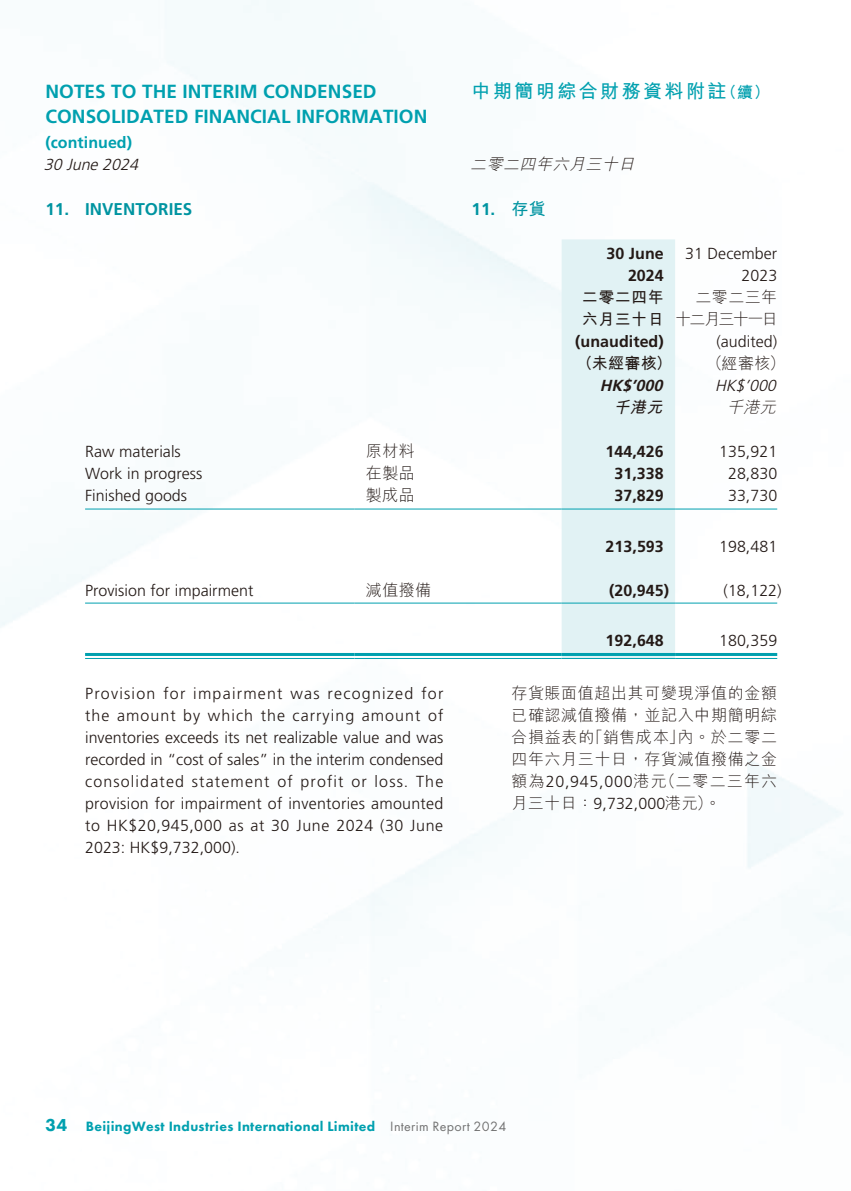
<style>
.page{position:relative;width:851px;height:1191px;background:#fff}
.page>*{position:absolute;margin:0;border:0;box-sizing:border-box;transform-origin:0 0}
.t1{font:700 19px/25px "Frutiger LT Pro";letter-spacing:.005em;color:#00a0af}
.t2{font:700 19px "M Hei HK";letter-spacing:.13em;color:#00a0af}
.t3{font:700 17px "Frutiger LT Pro";letter-spacing:.005em;color:#0094a1}
.t4{font:300 16px/22px "Frutiger LT Pro";letter-spacing:.005em;color:#231916;text-align:right}
.t5{font:300 16px/22px "M Hei HK";letter-spacing:.04em;color:#231916;text-align:justify}
.t6{font:700 16px/22px "Frutiger LT Pro";letter-spacing:.005em;color:#231916;text-align:right}
.t7{font:italic 300 16px "Frutiger LT Pro";color:#231916}
.t8{font:700 16px/22px "M Hei HK";letter-spacing:.03em;color:#231916}
.t9{font:italic 300 16px "M Hei HK";color:#231916}
.t10{font:300 16px/22px "M Hei HK";letter-spacing:-.095em;color:#231916;text-align:right}
.t11{font:700 16px "Frutiger LT Pro";letter-spacing:.005em;color:#00a0af}
.t12{font:italic 700 16px "Frutiger LT Pro";color:#231916}
.t13{font:italic 700 16px "M Hei HK";color:#231916}
.t14{font:800 14px "Futura PT";letter-spacing:.025em;color:#00a0af}
.s1{font-size:16px}
.s2{font-family:"M Hei HK"}
.s3{font-family:"Frutiger LT Pro"}
.s4{font-size:18px}
.s5{font-weight:400;color:#727272}
</style>
<div class="page">
<img style="left:0;top:0;width:850px;height:1006px">
<div style="left:561px;top:239px;width:114px;height:419px;background:#e1f2f4"></div>
<hr style="left:85px;top:508px;width:269px;height:1px;background:#00a0af">
<hr style="left:354px;top:508px;width:207px;height:1px;background:#00a0af">
<hr style="left:561px;top:508px;width:114px;height:1px;background:#00a0af">
<hr style="left:675px;top:508px;width:102px;height:1px;background:#00a0af">
<hr style="left:85px;top:602px;width:269px;height:1px;background:#00a0af">
<hr style="left:354px;top:602px;width:207px;height:1px;background:#00a0af">
<hr style="left:561px;top:602px;width:114px;height:1px;background:#00a0af">
<hr style="left:675px;top:602px;width:102px;height:1px;background:#00a0af">
<hr style="left:85px;top:653px;width:269px;height:3px;background:#00a0af">
<hr style="left:85px;top:658px;width:269px;height:1px;background:#00a0af">
<hr style="left:354px;top:653px;width:207px;height:3px;background:#00a0af">
<hr style="left:354px;top:658px;width:207px;height:1px;background:#00a0af">
<hr style="left:561px;top:653px;width:114px;height:3px;background:#00a0af">
<hr style="left:561px;top:658px;width:114px;height:1px;background:#00a0af">
<hr style="left:675px;top:653px;width:102px;height:3px;background:#00a0af">
<hr style="left:675px;top:658px;width:102px;height:1px;background:#00a0af">
<p class="t1" style="left:45px;top:79px;width:383px">NOTES TO THE INTERIM CONDENSED<br>CONSOLIDATED FINANCIAL INFORMATION</p>
<p class="t11" style="left:45px;top:133px;width:88px">(continued)</p>
<p class="t7" style="left:44px;top:155px;width:100px">30 June 2024</p>
<p class="t3" style="left:45px;top:199px;width:148px">11. INVENTORIES</p>
<p class="t2" style="left:471px;top:78px;width:299px">中期簡明綜合財務資料附註<span class="s1">（續）</span></p>
<p class="t9" style="left:470px;top:153px;width:170px">二零二四年六月三十日</p>
<p class="t3" style="left:471px;top:199px;width:76px">11. <span class="s2">存貨</span></p>
<p class="t6" style="left:606px;top:243px;width:59px">30 June<br>2024</p>
<p class="t4" style="left:685px;top:243px;width:94px">31 December<br>2023</p>
<p class="t8" style="left:582px;top:285px;width:83px">二零二四年六月三十日</p>
<p class="t10" style="left:675px;top:286px;width:104px">二零二三年<br>十二月三十一日</p>
<p class="t6" style="left:575px;top:331px;width:90px">(unaudited)</p>
<p class="t4" style="left:716px;top:331px;width:62px">(audited)</p>
<p class="t8" style="left:576px;top:351px;width:97px">（未經審核）</p>
<p class="t5" style="left:706px;top:352px;width:80px">（經審核）</p>
<p class="t12" style="left:599px;top:376px;width:68px">HK$’000</p>
<p class="t7" style="left:715px;top:376px;width:67px">HK$’000</p>
<p class="t13" style="left:613px;top:396px;width:55px">千港元</p>
<p class="t9" style="left:726px;top:396px;width:55px">千港元</p>
<p class="t4" style="left:85px;top:441px;width:97px">Raw materials</p>
<p class="t5" style="left:366px;top:440px;width:50px">原材料</p>
<p class="t6" style="left:605px;top:441px;width:60px">144,426</p>
<p class="t4" style="left:719px;top:441px;width:60px">135,921</p>
<p class="t4" style="left:85px;top:463px;width:119px">Work in progress</p>
<p class="t5" style="left:366px;top:462px;width:50px">在製品</p>
<p class="t6" style="left:614px;top:463px;width:51px">31,338</p>
<p class="t4" style="left:728px;top:463px;width:51px">28,830</p>
<p class="t4" style="left:85px;top:485px;width:103px">Finished goods</p>
<p class="t5" style="left:366px;top:484px;width:50px">製成品</p>
<p class="t6" style="left:614px;top:485px;width:51px">37,829</p>
<p class="t4" style="left:728px;top:485px;width:51px">33,730</p>
<p class="t6" style="left:605px;top:535px;width:60px">213,593</p>
<p class="t4" style="left:719px;top:535px;width:60px">198,481</p>
<p class="t4" style="left:85px;top:579px;width:170px">Provision for impairment</p>
<p class="t5" style="left:366px;top:578px;width:67px">減值撥備</p>
<p class="t6" style="left:609px;top:579px;width:61px">(20,945)</p>
<p class="t4" style="left:723px;top:579px;width:60px">(18,122)</p>
<p class="t6" style="left:605px;top:629px;width:60px">192,648</p>
<p class="t4" style="left:719px;top:629px;width:60px">180,359</p>
<p class="t4" style="left:85px;top:682px;width:360px;text-align:justify">Provision for impairment was recognized for the amount by which the carrying amount of inventories exceeds its net realizable value and was recorded in “cost of sales” in the interim condensed consolidated statement of profit or loss. The provision for impairment of inventories amounted to HK$20,945,000 as at 30 June 2024 (30 June 2023: HK$9,732,000).</p>
<p class="t5" style="left:511px;top:681px;width:267px">存貨賬面值超出其可變現淨值的金額已確認減值撥備，並記入中期簡明綜合損益表的「銷售成本」內。於二零二四年六月三十日，存貨減值撥備之金額為<span class="s3">20,945,000</span>港元（二零二三年六月三十日：<span class="s3">9,732,000</span>港元）。</p>
<p class="t14" style="left:45px;top:1117px;width:462px"><span class="s4">34</span> BeijingWest Industries International Limited <span class="s5">Interim Report 2024</span></p>
</div>
